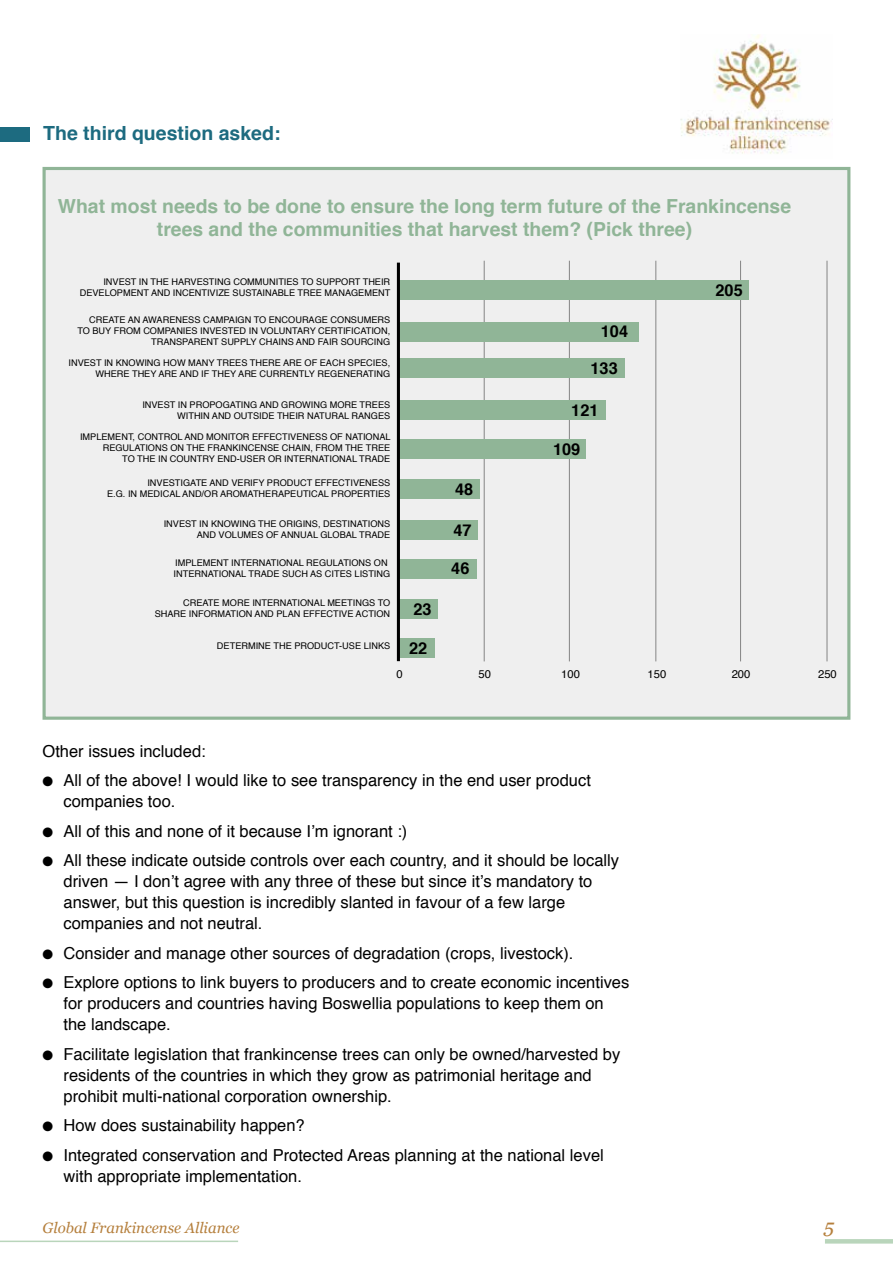
<style>
.page{position:relative;width:893px;height:1263px;background:#fff}
.page>*{position:absolute;margin:0;border:0;box-sizing:border-box;transform-origin:0 0}
.t1{font:700 19.5px "Helvetica";color:#1d6b80}
.t2{font:italic 19.5px "Georgia";color:#b57f3c}
.t3{font:700 19.35px/23.2px "Helvetica";color:#90b597;text-align:center}
.t4{font:16.5px/21px "Helvetica";color:#000}
.t5{font:700 16.35px "Helvetica";color:#000}
.t6{font:italic 15px "Georgia";color:#b57f3c}
.t7{font:11.25px "Helvetica";color:#000}
.t8{font:9.15px/10.9px "Helvetica";color:#000;text-align:right}
.s1{font-weight:700;font-size:16.35px}
</style>
<div class="page">
<hr style="left:825px;top:1239px;width:68px;height:4px;background:#b9d5bb">
<hr style="left:0;top:1240px;width:238px;height:2px;background:#b9d5bb">
<img style="left:681px;top:34px;width:152px;height:120px">
<div style="left:0;top:127px;width:30px;height:14px;background:#1d6b80"></div>
<div style="left:44px;top:168px;width:805px;height:550px;background:#efefef"></div>
<hr style="left:569px;top:261px;width:1px;height:400px;background:#878787">
<hr style="left:484px;top:261px;width:1px;height:400px;background:#878787">
<hr style="left:655px;top:261px;width:1px;height:400px;background:#878787">
<hr style="left:740px;top:261px;width:1px;height:400px;background:#878787">
<div style="left:398px;top:280px;width:351px;height:20px;background:#90b597"></div>
<div style="left:398px;top:322px;width:241px;height:20px;background:#90b597"></div>
<div style="left:398px;top:359px;width:227px;height:19px;background:#90b597"></div>
<div style="left:398px;top:400px;width:207px;height:20px;background:#90b597"></div>
<div style="left:398px;top:439px;width:187px;height:20px;background:#90b597"></div>
<div style="left:398px;top:479px;width:81px;height:20px;background:#90b597"></div>
<div style="left:398px;top:520px;width:79px;height:20px;background:#90b597"></div>
<div style="left:398px;top:559px;width:78px;height:20px;background:#90b597"></div>
<div style="left:398px;top:599px;width:39px;height:20px;background:#90b597"></div>
<div style="left:398px;top:638px;width:37px;height:20px;background:#90b597"></div>
<hr style="left:826px;top:261px;width:1px;height:400px;background:#878787">
<hr style="left:397px;top:263px;width:3px;height:398px;background:#000">
<div style="left:43px;top:167px;width:807px;height:553px;border:3px solid #90b597"></div>
<h1 class="t1" style="left:43px;top:117px;width:239px">The third question asked:</h1>
<h2 class="t3" style="left:58px;top:194px;width:735px">What most needs to be done to ensure the long term future of the Frankincense trees and the communities that harvest them? (Pick three)</h2>
<p class="t8" style="left:80px;top:276px;width:312px">INVEST IN THE HARVESTING COMMUNITIES TO SUPPORT THEIR<br>DEVELOPMENT AND INCENTIVIZE SUSTAINABLE TREE MANAGEMENT</p>
<p class="t8" style="left:77px;top:315px;width:314px">CREATE AN AWARENESS CAMPAIGN TO ENCOURAGE CONSUMERS<br>TO BUY FROM COMPANIES INVESTED IN VOLUNTARY CERTIFICATION,<br>TRANSPARENT SUPPLY CHAINS AND FAIR SOURCING</p>
<p class="t8" style="left:69px;top:358px;width:323px">INVEST IN KNOWING HOW MANY TREES THERE ARE OF EACH SPECIES,<br>WHERE THEY ARE AND IF THEY ARE CURRENTLY REGENERATING</p>
<p class="t8" style="left:142px;top:399px;width:249px">INVEST IN PROPOGATING AND GROWING MORE TREES<br>WITHIN AND OUTSIDE THEIR NATURAL RANGES</p>
<p class="t8" style="left:80px;top:432px;width:312px">IMPLEMENT, CONTROL AND MONITOR EFFECTIVENESS OF NATIONAL<br>REGULATIONS ON THE FRANKINCENSE CHAIN, FROM THE TREE<br>TO THE IN COUNTRY END-USER OR INTERNATIONAL TRADE</p>
<p class="t8" style="left:107px;top:478px;width:285px">INVESTIGATE AND VERIFY PRODUCT EFFECTIVENESS<br>E.G. IN MEDICAL AND/OR AROMATHERAPEUTICAL PROPERTIES</p>
<p class="t8" style="left:164px;top:519px;width:228px">INVEST IN KNOWING THE ORIGINS, DESTINATIONS<br>AND VOLUMES OF ANNUAL GLOBAL TRADE</p>
<p class="t8" style="left:174px;top:557px;width:218px;text-align:left">IMPLEMENT INTERNATIONAL REGULATIONS ON<br>INTERNATIONAL TRADE SUCH AS CITES LISTING</p>
<p class="t8" style="left:155px;top:598px;width:237px">CREATE MORE INTERNATIONAL MEETINGS TO<br>SHARE INFORMATION AND PLAN EFFECTIVE ACTION</p>
<h3 class="t5" style="left:413px;top:596px;width:20px">23</h3>
<p class="t8" style="left:217px;top:641px;width:212px">DETERMINE THE PRODUCT-USE LINKS <span class="s1">22</span></p>
<h3 class="t5" style="left:455px;top:476px;width:20px">48</h3>
<h3 class="t5" style="left:453px;top:517px;width:20px">47</h3>
<h3 class="t5" style="left:451px;top:555px;width:20px">46</h3>
<h3 class="t5" style="left:601px;top:318px;width:29px">104</h3>
<h3 class="t5" style="left:590px;top:355px;width:29px">133</h3>
<h3 class="t5" style="left:571px;top:397px;width:29px">121</h3>
<h3 class="t5" style="left:553px;top:436px;width:29px">109</h3>
<h3 class="t5" style="left:715px;top:277px;width:29px">205</h3>
<p class="t7" style="left:396px;top:666px;width:8px">0</p>
<p class="t7" style="left:479px;top:666px;width:14px">50</p>
<p class="t7" style="left:561px;top:666px;width:20px">100</p>
<p class="t7" style="left:648px;top:666px;width:20px">150</p>
<p class="t7" style="left:732px;top:666px;width:20px">200</p>
<p class="t7" style="left:818px;top:666px;width:20px">250</p>
<h3 class="t4" style="left:43px;top:741px;width:165px">Other issues included:</h3>
<h3 class="t4" style="left:64px;top:770px;width:529px;text-indent:-21px">● All of the above! I would like to see transparency in the end user product companies too.</h3>
<h3 class="t4" style="left:43px;top:821px;width:366px">● All of this and none of it because I’m ignorant :)</h3>
<p class="t4" style="left:64px;top:850px;width:557px;text-indent:-21px">● All these indicate outside controls over each country, and it should be locally driven — I don’t agree with any three of these but since it’s mandatory to answer, but this question is incredibly slanted in favour of a few large companies and not neutral.</p>
<h3 class="t4" style="left:43px;top:943px;width:532px">● Consider and manage other sources of degradation (crops, livestock).</h3>
<h3 class="t4" style="left:64px;top:972px;width:567px;text-indent:-21px">● Explore options to link buyers to producers and to create economic incentives for producers and countries having Boswellia populations to keep them on the landscape.</h3>
<h3 class="t4" style="left:64px;top:1044px;width:558px;text-indent:-21px">● Facilitate legislation that frankincense trees can only be owned/harvested by residents of the countries in which they grow as patrimonial heritage and prohibit multi-national corporation ownership.</h3>
<h3 class="t4" style="left:43px;top:1115px;width:264px">● How does sustainability happen?</h3>
<h3 class="t4" style="left:64px;top:1145px;width:542px;text-indent:-21px">● Integrated conservation and Protected Areas planning at the national level with appropriate implementation.</h3>
<h3 class="t6" style="left:43px;top:1216px;width:198px">Global Frankincense Alliance</h3>
<h1 class="t2" style="left:824px;top:1212px;width:12px">5</h1>
</div>
